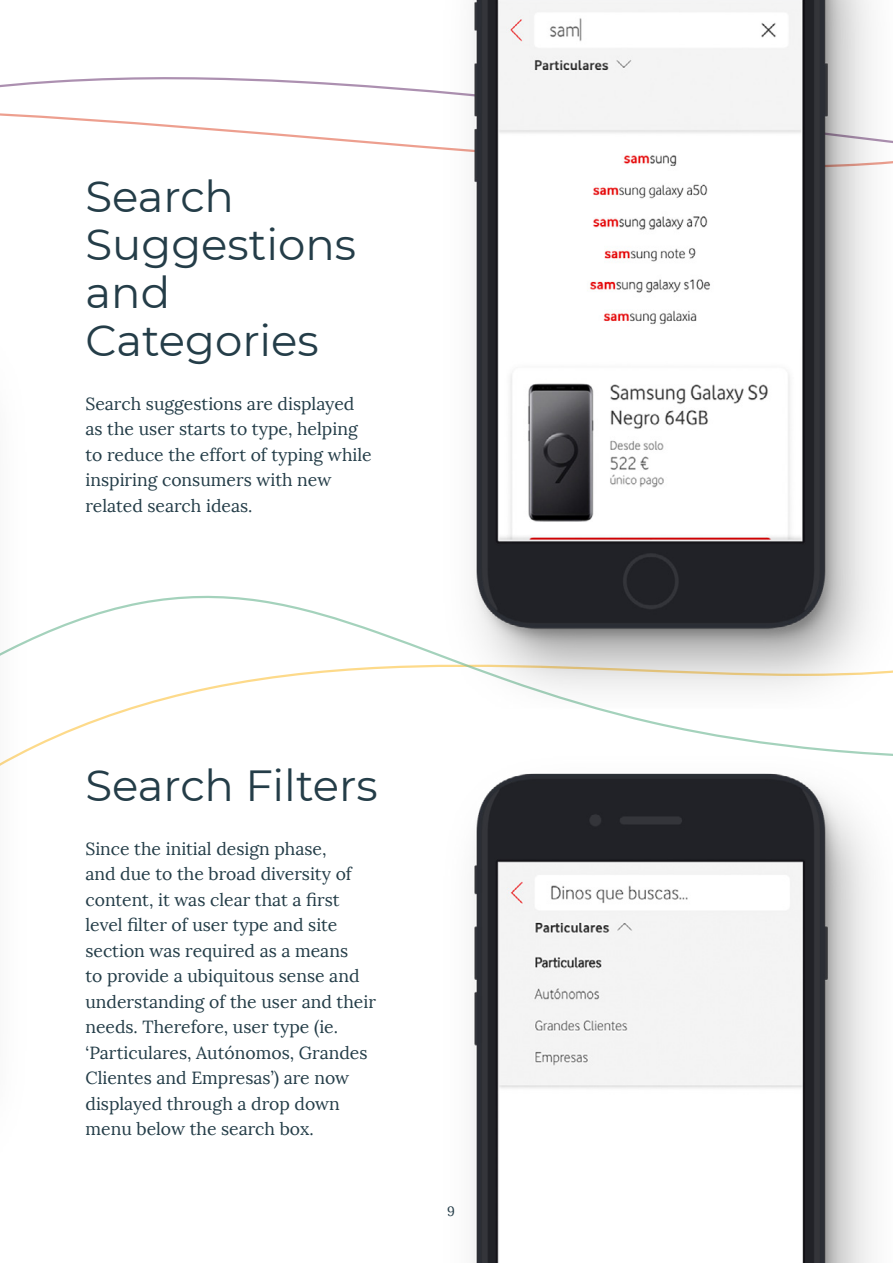
<style>
.page{position:relative;width:893px;height:1263px;background:#fff}
.page>*{position:absolute;margin:0;border:0;box-sizing:border-box;transform-origin:0 0}
.t1{font:43.5px/48px "Montserrat";color:#243d48}
.t2{font:17.55px/25.5px "Lora";color:#243d48}
.t3{font:13.5px "Lora";color:#243d48}
</style>
<div class="page">
<svg style="left:0;top:77px;width:299px;height:11px"></svg>
<svg style="left:0;top:113px;width:299px;height:25px"></svg>
<img style="left:299px;top:0;width:594px;height:709px">
<img style="left:472px;top:745px;width:421px;height:518px">
<img style="left:0;top:631px;width:47px;height:135px">
<h1 class="t1" style="left:86px;top:171px;width:272px">Search<br>Suggestions and<br>Categories</h1>
<p class="t2" style="left:86px;top:391px;width:288px">Search suggestions are displayed as the user starts to type, helping to reduce the effort of typing while inspiring consumers with new related search ideas.</p>
<h1 class="t1" style="left:86px;top:760px;width:294px">Search Filters</h1>
<p class="t2" style="left:86px;top:836px;width:292px">Since the initial design phase,<br>and due to the broad diversity of content, it was clear that a first level filter of user type and site section was required as a means<br>to provide a ubiquitous sense and understanding of the user and their needs. Therefore, user type (ie. ‘Particulares, Autónomos, Grandes<br>Clientes and Empresas’) are now displayed through a drop down menu below the search box.</p>
<p class="t3" style="left:447px;top:1202px;width:9px">9</p>
</div>
